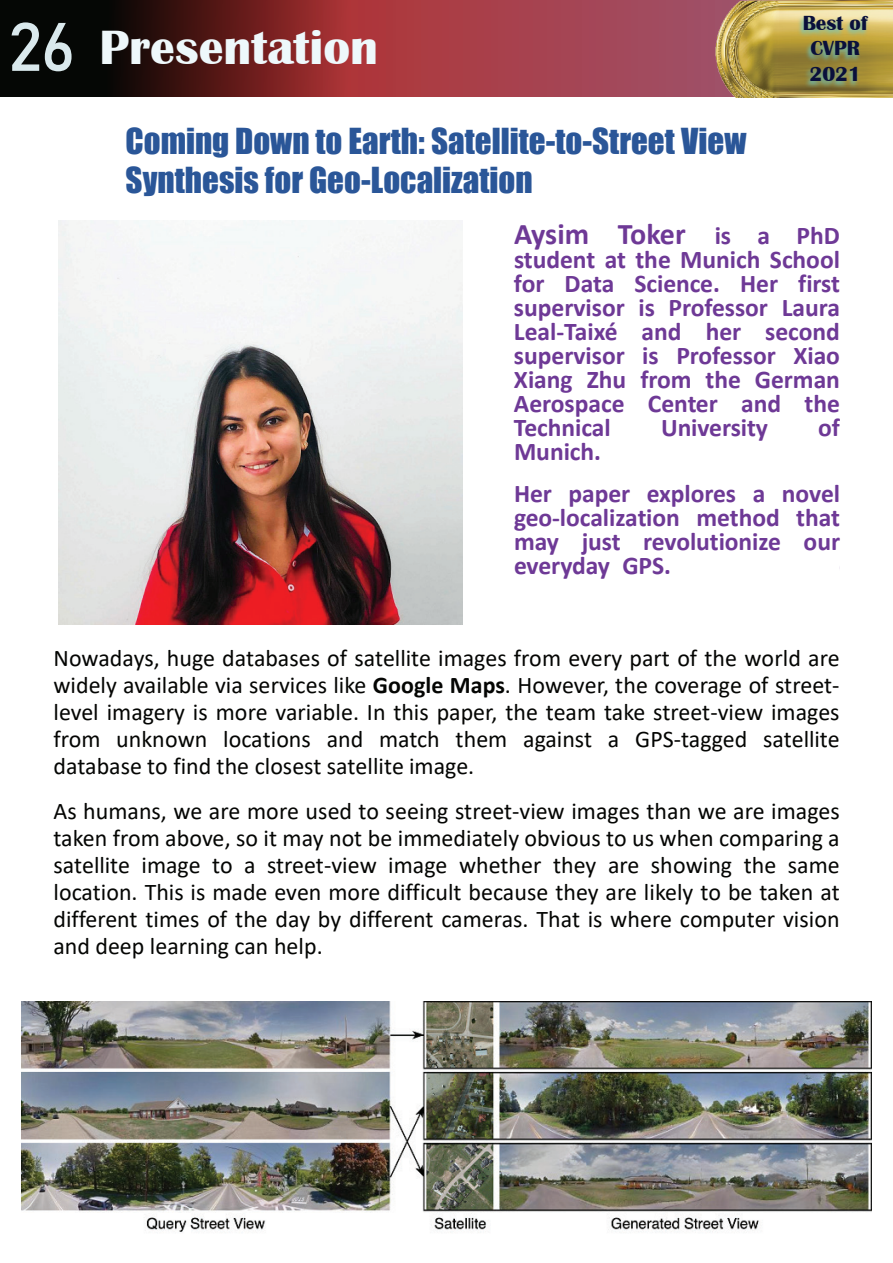
<style>
.page{position:relative;width:893px;height:1263px;background:#fff}
.page>*{position:absolute;margin:0;border:0;box-sizing:border-box;transform-origin:0 0}
.t1{font:700 49.5px "Britannic";color:#eef8fb}
.t2{font:33px/39.6px "Impact";color:#2a5698}
.t3{font:700 30px "Calibri";letter-spacing:-.005em;color:#6e3996}
.t4{font:700 25.5px/24px "Calibri";letter-spacing:-.005em;color:#6e3996;text-align:justify}
.t5{font:24px/27px "Calibri";color:#040503;text-align:justify}
.t6{font:700 21px/25.2px "Britannic";color:#0a103b;text-align:center}
.s1{font-family:"Bahnschrift";font-weight:400;font-size:67.5px;color:#dae9ed}
.s2{font-size:25.5px}
.s3{font-weight:700}
</style>
<div class="page">
<svg style="left:395px;top:0;width:305px;height:97px;background:#a64351"></svg>
<svg style="left:0;top:0;width:395px;height:97px;background:#4d1817"></svg>
<img style="left:700px;top:0;width:193px;height:97px">
<div style="left:797px;top:15px;width:73px;height:73px;background:#64c8cd;opacity:.75"></div>
<img style="left:58px;top:220px;width:404px;height:404px">
<img style="left:21px;top:1002px;width:851px;height:231px">
<h1 class="t1" style="left:8px;top:19px;width:372px"><span class="s1">26</span> Presentation</h1>
<p class="t6" style="left:803px;top:11px;width:66px">Best of<br>CVPR<br>2021</p>
<h2 class="t2" style="left:126px;top:120px;width:622px">Coming Down to Earth: Satellite-to-Street View<br>Synthesis for Geo-Localization</h2>
<p class="t3" style="left:514px;top:212px;width:327px">Aysim Toker <span class="s2">is a PhD</span></p>
<p class="t4" style="left:514px;top:247px;width:328px">student at the Munich School for Data Science. Her first supervisor is Professor Laura Leal-Taixé and her second supervisor is Professor Xiao Xiang Zhu from the German Aerospace Center and the Technical</p>
<p class="t4" style="left:661px;top:415px;width:108px">University</p>
<p class="t4" style="left:818px;top:415px;width:23px">of</p>
<p class="t4" style="left:514px;top:430px;width:327px;line-height:42px">Munich.<br>Her paper explores a novel</p>
<p class="t4" style="left:514px;top:505px;width:328px">geo-localization method that may just revolutionize our everyday GPS. She speaks to</p>
<p class="t5" style="left:53px;top:644px;width:788px">Nowadays, huge databases of satellite images from every part of the world are widely available via services like <span class="s3">Google Maps</span>. However, the coverage of street&shy;level imagery is more variable. In this paper, the team take street-view images from unknown locations and match them against a GPS-tagged satellite database to find the closest satellite image.</p>
<p class="t5" style="left:53px;top:797px;width:788px">As humans, we are more used to seeing street-view images than we are images taken from above, so it may not be immediately obvious to us when comparing a satellite image to a street-view image whether they are showing the same location. This is made even more difficult because they are likely to be taken at different times of the day by different cameras. That is where computer vision and deep learning can help.</p>
</div>
